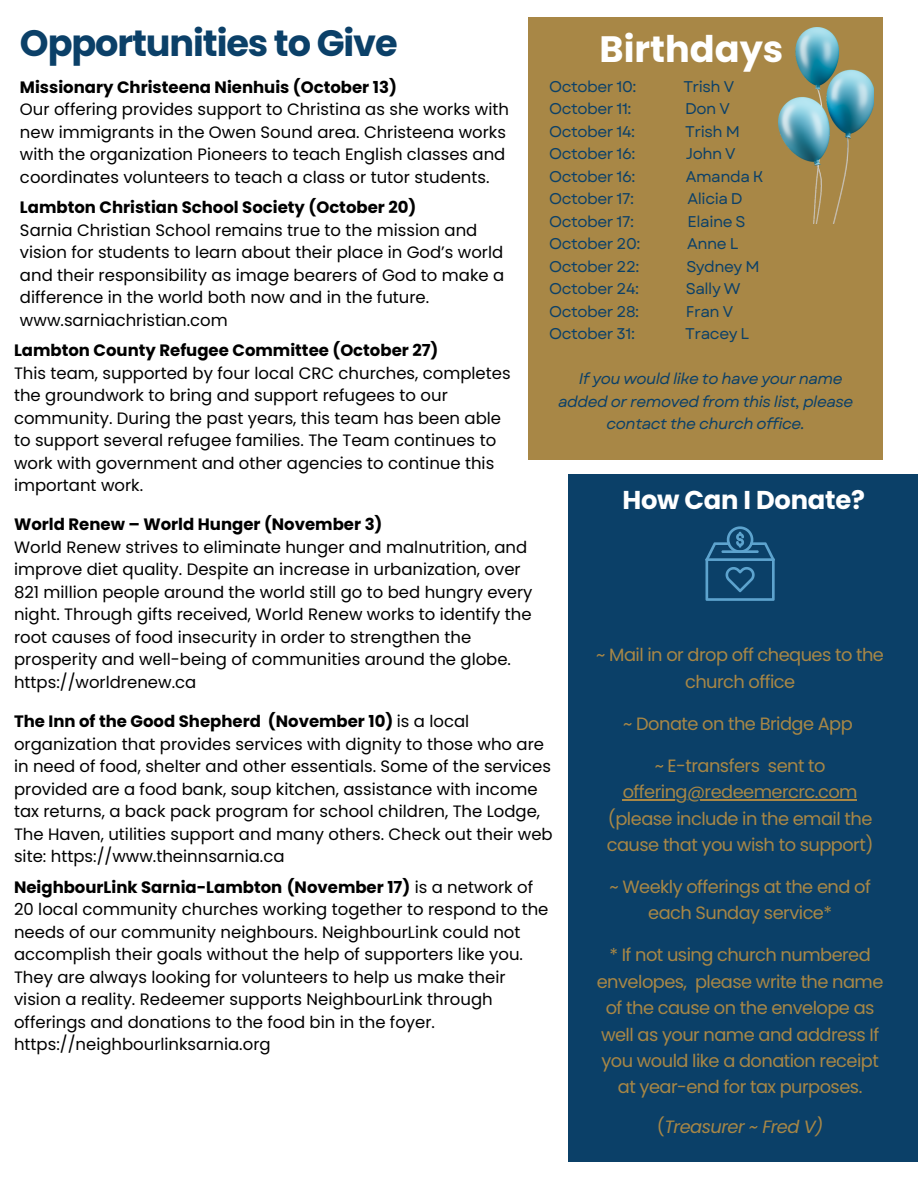
<style>
.page{position:relative;width:918px;height:1188px;background:#fff}
.page>*{position:absolute;margin:0;border:0;box-sizing:border-box;transform-origin:0 0}
.t1{font:700 36.75px "Poppins";letter-spacing:-.03em;color:#0b4068}
.t2{font:700 36.75px "Poppins";color:#fff}
.t3{font:700 25.8px "Poppins";letter-spacing:-.01em;color:#fff}
.t4{font:17.85px/26.4px "Poppins";letter-spacing:-.03em;color:#a88746;text-align:center}
.t5{font:italic 17.85px "Poppins";letter-spacing:-.03em;color:#a88746}
.t6{font:16.5px/22.5px "Poppins";color:#000}
.t7{font:15.45px "Garet";letter-spacing:-.03em;color:#0b4068}
.t8{font:italic 15.45px "Garet";letter-spacing:-.03em;color:#0b4068}
.s1{font-weight:700}
.s2{font-style:normal}
</style>
<div class="page">
<div style="left:528px;top:17px;width:355px;height:443px;background:#a88746"></div>
<div style="left:568px;top:474px;width:350px;height:688px;background:#0b4068"></div>
<svg style="left:706px;top:526px;width:69px;height:75px"></svg>
<img style="left:779px;top:28px;width:94px;height:196px">
<hr style="left:623px;top:800px;width:234px;height:1px;background:#a88746">
<p class="t1" style="left:20px;top:18px;width:379px">Opportunities to Give</p>
<p class="t2" style="left:600px;top:23px;width:185px">Birthdays</p>
<h3 class="t6" style="left:20px;top:76px;width:491px"><span class="s1">Missionary Christeena Nienhuis (October 13)<br></span>Our offering provides support to Christina as she works with new immigrants in the Owen Sound area. Christeena works with the organization Pioneers to teach English classes and coordinates volunteers to teach a class or tutor students.</h3>
<h3 class="t6" style="left:20px;top:196px;width:486px"><span class="s1">Lambton Christian School Society (October 20)<br></span>Sarnia Christian School remains true to the mission and vision for students to learn about their place in God’s world and their responsibility as image bearers of God to make a difference in the world both now and in the future. www.sarniachristian.com</h3>
<h3 class="t6" style="left:14px;top:339px;width:498px"><span class="s1">Lambton County Refugee Committee (October 27)<br></span>This team, supported by four local CRC churches, completes the groundwork to bring and support refugees to our community. During the past years, this team has been able to support several refugee families. The Team continues to work with government and other agencies to continue this important work.</h3>
<h3 class="t6" style="left:14px;top:513px;width:520px"><span class="s1">World Renew – World Hunger (November 3)<br></span>World Renew strives to eliminate hunger and malnutrition, and improve diet quality. Despite an increase in urbanization, over 821 million people around the world still go to bed hungry every night. Through gifts received, World Renew works to identify the root causes of food insecurity in order to strengthen the prosperity and well-being of communities around the globe. https://worldrenew.ca</h3>
<p class="t7" style="left:549px;top:75px;width:89px">October 10:</p>
<p class="t7" style="left:683px;top:75px;width:52px">Trish V</p>
<p class="t7" style="left:549px;top:98px;width:84px">October 11:</p>
<p class="t7" style="left:685px;top:98px;width:46px">Don V</p>
<p class="t7" style="left:549px;top:120px;width:87px">October 14:</p>
<p class="t7" style="left:685px;top:120px;width:56px">Trish M</p>
<p class="t7" style="left:549px;top:143px;width:88px">October 16:</p>
<p class="t7" style="left:686px;top:143px;width:51px">John V</p>
<p class="t7" style="left:549px;top:165px;width:88px">October 16:</p>
<p class="t7" style="left:686px;top:165px;width:79px">Amanda K</p>
<p class="t7" style="left:549px;top:188px;width:86px">October 17:</p>
<p class="t7" style="left:688px;top:188px;width:57px">Alicia D</p>
<h1 class="t7" style="left:549px;top:210px;width:86px">October 17:</h1>
<h1 class="t7" style="left:688px;top:210px;width:60px">Elaine S</h1>
<h3 class="t7" style="left:549px;top:233px;width:93px">October 20:</h3>
<h3 class="t7" style="left:687px;top:233px;width:53px">Anne L</h3>
<h3 class="t7" style="left:549px;top:255px;width:92px">October 22:</h3>
<h3 class="t7" style="left:686px;top:255px;width:75px">Sydney M</h3>
<h3 class="t7" style="left:549px;top:278px;width:91px">October 24:</h3>
<h3 class="t7" style="left:686px;top:278px;width:56px">Sally W</h3>
<h2 class="t7" style="left:549px;top:300px;width:91px">October 28:</h2>
<h2 class="t7" style="left:686px;top:300px;width:49px">Fran V</h2>
<p class="t7" style="left:549px;top:323px;width:87px">October 31:</p>
<p class="t7" style="left:685px;top:323px;width:65px">Tracey L</p>
<h3 class="t8" style="left:579px;top:368px;width:265px">If you would like to have your name</h3>
<h3 class="t8" style="left:558px;top:390px;width:297px">added or removed from this list, please</h3>
<h3 class="t8" style="left:607px;top:413px;width:200px">contact the church office.</h3>
<p class="t3" style="left:622px;top:482px;width:244px">How Can I Donate?</p>
<p class="t4" style="left:596px;top:642px;width:289px">~ Mail in or drop off cheques to the church office</p>
<p class="t4" style="left:623px;top:710px;width:231px">~ Donate on the Bridge App</p>
<p class="t4" style="left:655px;top:752px;width:172px">~ E-transfers sent to</p>
<p class="t4" style="left:607px;top:779px;width:268px">offering@redeemercrc.com (please include in the email the cause that you wish to support)</p>
<p class="t4" style="left:609px;top:873px;width:263px">~ Weekly offerings at the end of each Sunday service*</p>
<p class="t4" style="left:609px;top:942px;width:263px">* If not using church numbered</p>
<p class="t4" style="left:597px;top:968px;width:288px">envelopes, please write the name of the cause on the envelope as well as your name and address If you would like a donation receipt at year-end for tax purposes.</p>
<p class="t5" style="left:657px;top:1114px;width:168px"><span class="s2">(</span>Treasurer ~ Fred V)</p>
<h3 class="t6" style="left:14px;top:710px;width:540px"><span class="s1">The Inn of the Good Shepherd (November 10)</span> is a local organization that provides services with dignity to those who are in need of food, shelter and other essentials. Some of the services provided are a food bank, soup kitchen, assistance with income tax returns, a back pack program for school children, The Lodge, The Haven, utilities support and many others. Check out their web site: https://www.theinnsarnia.ca</h3>
<h3 class="t6" style="left:14px;top:876px;width:536px"><span class="s1">NeighbourLink Sarnia-Lambton (November 17)</span> is a network of 20 local community churches working together to respond to the needs of our community neighbours. NeighbourLink could not accomplish their goals without the help of supporters like you.<br>They are always looking for volunteers to help us make their vision a reality. Redeemer supports NeighbourLink through offerings and donations to the food bin in the foyer. https://neighbourlinksarnia.org</h3>
</div>
